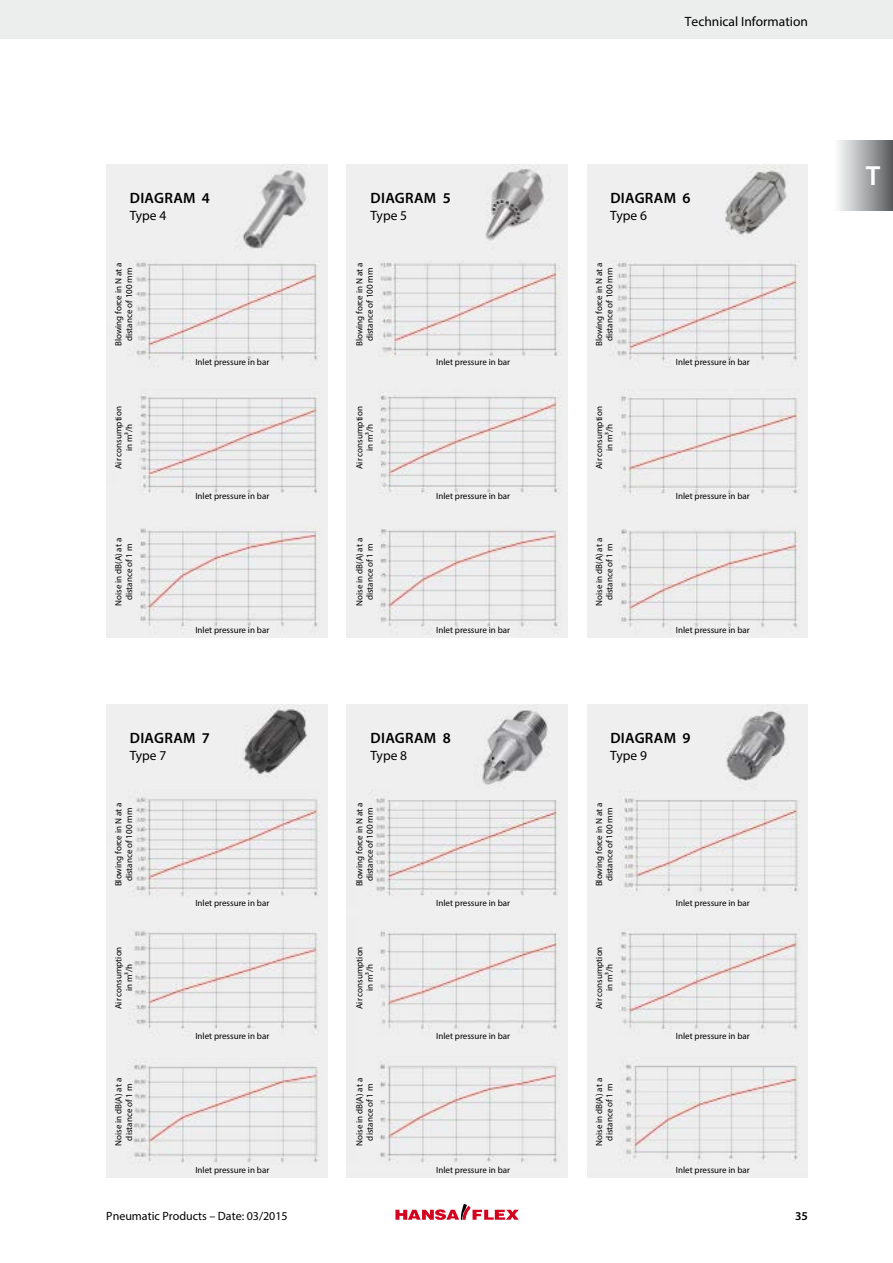
<style>
.page{position:relative;width:893px;height:1263px;background:#fff}
.page>*{position:absolute;margin:0;border:0;box-sizing:border-box;transform-origin:0 0}
.t1{font:600 27.75px "Myriad Pro";color:#fff}
.t2{font:600 15px "Myriad Pro";letter-spacing:.02em;color:#000}
.t3{font:13.5px "Myriad Pro";color:#000}
.t4{font:12px "Myriad Pro";color:#000}
.t5{font:600 12px "Myriad Pro";color:#000}
.t6{font:9px/10.5px "Myriad Pro";color:#000;text-align:center}
</style>
<div class="page">
<div style="left:833px;top:140px;width:60px;height:70px;background:linear-gradient(to right,#fff,#5e5f62)"></div>
<img style="left:106px;top:164px;width:221px;height:474px">
<img style="left:347px;top:164px;width:220px;height:473px">
<img style="left:587px;top:164px;width:221px;height:474px">
<img style="left:106px;top:704px;width:221px;height:473px">
<img style="left:347px;top:704px;width:220px;height:474px">
<img style="left:587px;top:704px;width:221px;height:474px">
<div style="left:0;top:0;width:893px;height:38px;background:#eceded"></div>
<svg style="left:395px;top:1204px;width:124px;height:16px"></svg>
<h3 class="t3" style="left:685px;top:13px;width:125px">Technical Information</h3>
<h2 class="t2" style="left:130px;top:189px;width:82px">DIAGRAM 4</h2>
<h3 class="t3" style="left:130px;top:207px;width:38px">Type 4</h3>
<h2 class="t2" style="left:371px;top:189px;width:82px">DIAGRAM 5</h2>
<h3 class="t3" style="left:370px;top:207px;width:38px">Type 5</h3>
<h2 class="t2" style="left:610px;top:189px;width:82px">DIAGRAM 6</h2>
<h3 class="t3" style="left:610px;top:207px;width:38px">Type 6</h3>
<p class="t6" style="left:113px;top:346px;width:85px;rotate:-90deg">Blowing force in N at a distance of 100 mm</p>
<p class="t6" style="left:354px;top:346px;width:85px;rotate:-90deg">Blowing force in N at a distance of 100 mm</p>
<p class="t6" style="left:594px;top:346px;width:85px;rotate:-90deg">Blowing force in N at a distance of 100 mm</p>
<p class="t6" style="left:195px;top:357px;width:76px">Inlet pressure in bar</p>
<p class="t6" style="left:436px;top:357px;width:76px">Inlet pressure in bar</p>
<p class="t6" style="left:676px;top:357px;width:76px">Inlet pressure in bar</p>
<p class="t6" style="left:113px;top:469px;width:64px;rotate:-90deg">Air consumption in m³/h</p>
<p class="t6" style="left:354px;top:469px;width:64px;rotate:-90deg">Air consumption in m³/h</p>
<p class="t6" style="left:594px;top:469px;width:64px;rotate:-90deg">Air consumption in m³/h</p>
<p class="t6" style="left:195px;top:490px;width:76px">Inlet pressure in bar</p>
<p class="t6" style="left:436px;top:490px;width:76px">Inlet pressure in bar</p>
<p class="t6" style="left:676px;top:490px;width:76px">Inlet pressure in bar</p>
<p class="t6" style="left:113px;top:606px;width:69px;rotate:-90deg">Noise in dB(A) at a distance of 1 m</p>
<p class="t6" style="left:354px;top:606px;width:69px;rotate:-90deg">Noise in dB(A) at a distance of 1 m</p>
<p class="t6" style="left:594px;top:606px;width:69px;rotate:-90deg">Noise in dB(A) at a distance of 1 m</p>
<p class="t6" style="left:195px;top:624px;width:76px">Inlet pressure in bar</p>
<p class="t6" style="left:436px;top:624px;width:76px">Inlet pressure in bar</p>
<p class="t6" style="left:676px;top:624px;width:76px">Inlet pressure in bar</p>
<h2 class="t2" style="left:130px;top:729px;width:82px">DIAGRAM 7</h2>
<h3 class="t3" style="left:130px;top:747px;width:38px">Type 7</h3>
<h2 class="t2" style="left:371px;top:729px;width:82px">DIAGRAM 8</h2>
<h3 class="t3" style="left:370px;top:747px;width:38px">Type 8</h3>
<h2 class="t2" style="left:610px;top:729px;width:82px">DIAGRAM 9</h2>
<h3 class="t3" style="left:610px;top:747px;width:38px">Type 9</h3>
<p class="t6" style="left:113px;top:886px;width:85px;rotate:-90deg">Blowing force in N at a distance of 100 mm</p>
<p class="t6" style="left:354px;top:886px;width:85px;rotate:-90deg">Blowing force in N at a distance of 100 mm</p>
<p class="t6" style="left:594px;top:886px;width:85px;rotate:-90deg">Blowing force in N at a distance of 100 mm</p>
<p class="t6" style="left:195px;top:897px;width:76px">Inlet pressure in bar</p>
<p class="t6" style="left:436px;top:897px;width:76px">Inlet pressure in bar</p>
<p class="t6" style="left:676px;top:897px;width:76px">Inlet pressure in bar</p>
<p class="t6" style="left:113px;top:1009px;width:64px;rotate:-90deg">Air consumption in m³/h</p>
<p class="t6" style="left:354px;top:1009px;width:64px;rotate:-90deg">Air consumption in m³/h</p>
<p class="t6" style="left:594px;top:1009px;width:64px;rotate:-90deg">Air consumption in m³/h</p>
<p class="t6" style="left:195px;top:1030px;width:76px">Inlet pressure in bar</p>
<p class="t6" style="left:436px;top:1030px;width:76px">Inlet pressure in bar</p>
<p class="t6" style="left:676px;top:1030px;width:76px">Inlet pressure in bar</p>
<p class="t6" style="left:113px;top:1146px;width:69px;rotate:-90deg">Noise in dB(A) at a distance of 1 m</p>
<p class="t6" style="left:354px;top:1146px;width:69px;rotate:-90deg">Noise in dB(A) at a distance of 1 m</p>
<p class="t6" style="left:594px;top:1146px;width:69px;rotate:-90deg">Noise in dB(A) at a distance of 1 m</p>
<p class="t6" style="left:195px;top:1164px;width:76px">Inlet pressure in bar</p>
<p class="t6" style="left:436px;top:1164px;width:76px">Inlet pressure in bar</p>
<p class="t6" style="left:676px;top:1164px;width:76px">Inlet pressure in bar</p>
<h3 class="t4" style="left:106px;top:1208px;width:183px">Pneumatic Products – Date: 03/2015</h3>
<h3 class="t5" style="left:795px;top:1209px;width:14px">35</h3>
<h1 class="t1" style="left:866px;top:158px;width:16px">T</h1>
</div>
